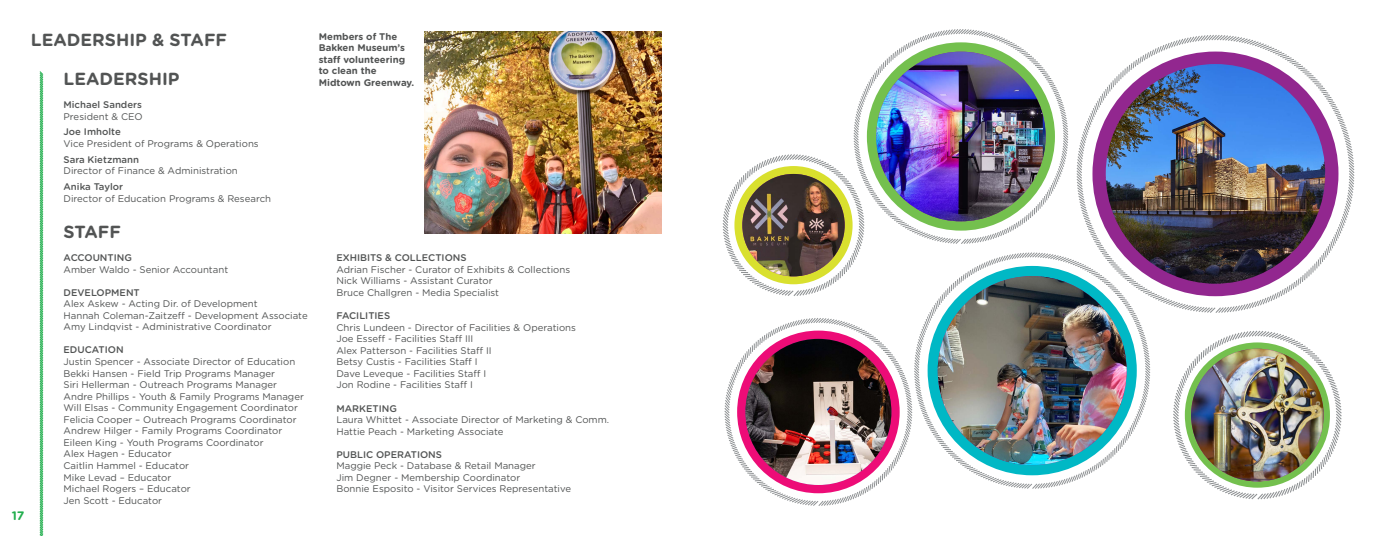
<style>
.page{position:relative;width:1386px;height:536px;background:#fff}
.page>*{position:absolute;margin:0;border:0;box-sizing:border-box;transform-origin:0 0}
.t1{font:700 17.5px "Gotham Rounded";color:#525454}
.t2{font:700 12.25px "Gotham Rounded";color:#22ae4e}
.t3{font:9.62px/11.5px "Gotham Rounded";color:#525454}
.t4{font:500 9.62px "Gotham Rounded";color:#525454}
.t5{font:700 9.62px/11.5px "Gotham Rounded";color:#525454}
</style>
<div class="page">
<svg style="left:39px;top:71px;width:5px;height:465px"></svg>
<img style="left:424px;top:32px;width:238px;height:201px">
<img style="left:724px;top:318px;width:189px;height:188px">
<img style="left:914px;top:252px;width:237px;height:237px">
<img style="left:1075px;top:35px;width:280px;height:279px">
<img style="left:1173px;top:330px;width:169px;height:170px">
<img style="left:853px;top:29px;width:216px;height:215px">
<svg style="left:722px;top:153px;width:144px;height:143px"></svg>
<h1 class="t1" style="left:31px;top:27px;width:198px">LEADERSHIP &amp; STAFF</h1>
<p class="t2" style="left:12px;top:507px;width:14px">17</p>
<h1 class="t1" style="left:64px;top:66px;width:118px">LEADERSHIP</h1>
<p class="t4" style="left:64px;top:98px;width:80px">Michael Sanders</p>
<p class="t3" style="left:64px;top:110px;width:81px">President &amp; CEO</p>
<p class="t4" style="left:64px;top:125px;width:59px">Joe Imholte</p>
<p class="t3" style="left:64px;top:137px;width:197px">Vice President of Programs &amp; Operations</p>
<p class="t4" style="left:64px;top:152px;width:77px">Sara Kietzmann</p>
<p class="t3" style="left:64px;top:165px;width:176px">Director of Finance &amp; Administration</p>
<p class="t4" style="left:64px;top:180px;width:61px">Anika Taylor</p>
<p class="t3" style="left:64px;top:192px;width:209px">Director of Education Programs &amp; Research</p>
<h1 class="t1" style="left:64px;top:219px;width:59px">STAFF</h1>
<p class="t4" style="left:64px;top:250px;width:70px">ACCOUNTING</p>
<p class="t3" style="left:64px;top:263px;width:166px">Amber Waldo - Senior Accountant</p>
<p class="t4" style="left:64px;top:285px;width:78px">DEVELOPMENT</p>
<p class="t3" style="left:64px;top:297px;width:246px">Alex Askew - Acting Dir. of Development<br>Hannah Coleman-Zaitzeff - Development Associate<br>Amy Lindqvist - Administrative Coordinator</p>
<p class="t4" style="left:64px;top:343px;width:62px">EDUCATION</p>
<p class="t3" style="left:64px;top:355px;width:242px">Justin Spencer - Associate Director of Education Bekki Hansen - Field Trip Programs Manager<br>Siri Hellerman - Outreach Programs Manager Andre Phillips - Youth &amp; Family Programs Manager Will Elsas - Community Engagement Coordinator Felicia Cooper – Outreach Programs Coordinator Andrew Hilger - Family Programs Coordinator Eileen King - Youth Programs Coordinator<br>Alex Hagen - Educator<br>Caitlin Hammel - Educator<br>Mike Levad – Educator<br>Michael Rogers – Educator<br>Jen Scott - Educator</p>
<p class="t5" style="left:319px;top:30px;width:97px">Members of The<br>Bakken Museum’s staff volunteering to clean the<br>Midtown Greenway.</p>
<p class="t4" style="left:336px;top:251px;width:132px">EXHIBITS &amp; COLLECTIONS</p>
<p class="t3" style="left:336px;top:263px;width:235px">Adrian Fischer - Curator of Exhibits &amp; Collections<br>Nick Williams - Assistant Curator<br>Bruce Challgren - Media Specialist</p>
<p class="t4" style="left:336px;top:308px;width:55px">FACILITIES</p>
<p class="t3" style="left:336px;top:321px;width:241px">Chris Lundeen - Director of Facilities &amp; Operations Joe Esseff - Facilities Staff III<br>Alex Patterson - Facilities Staff II<br>Betsy Custis - Facilities Staff I<br>Dave Leveque - Facilities Staff I<br>Jon Rodine - Facilities Staff I</p>
<p class="t4" style="left:336px;top:401px;width:62px">MARKETING</p>
<p class="t3" style="left:336px;top:413px;width:274px">Laura Whittet - Associate Director of Marketing &amp; Comm.<br>Hattie Peach - Marketing Associate</p>
<p class="t4" style="left:336px;top:447px;width:107px">PUBLIC OPERATIONS</p>
<p class="t3" style="left:336px;top:459px;width:236px">Maggie Peck - Database &amp; Retail Manager<br>Jim Degner - Membership Coordinator<br>Bonnie Esposito - Visitor Services Representative</p>
</div>
